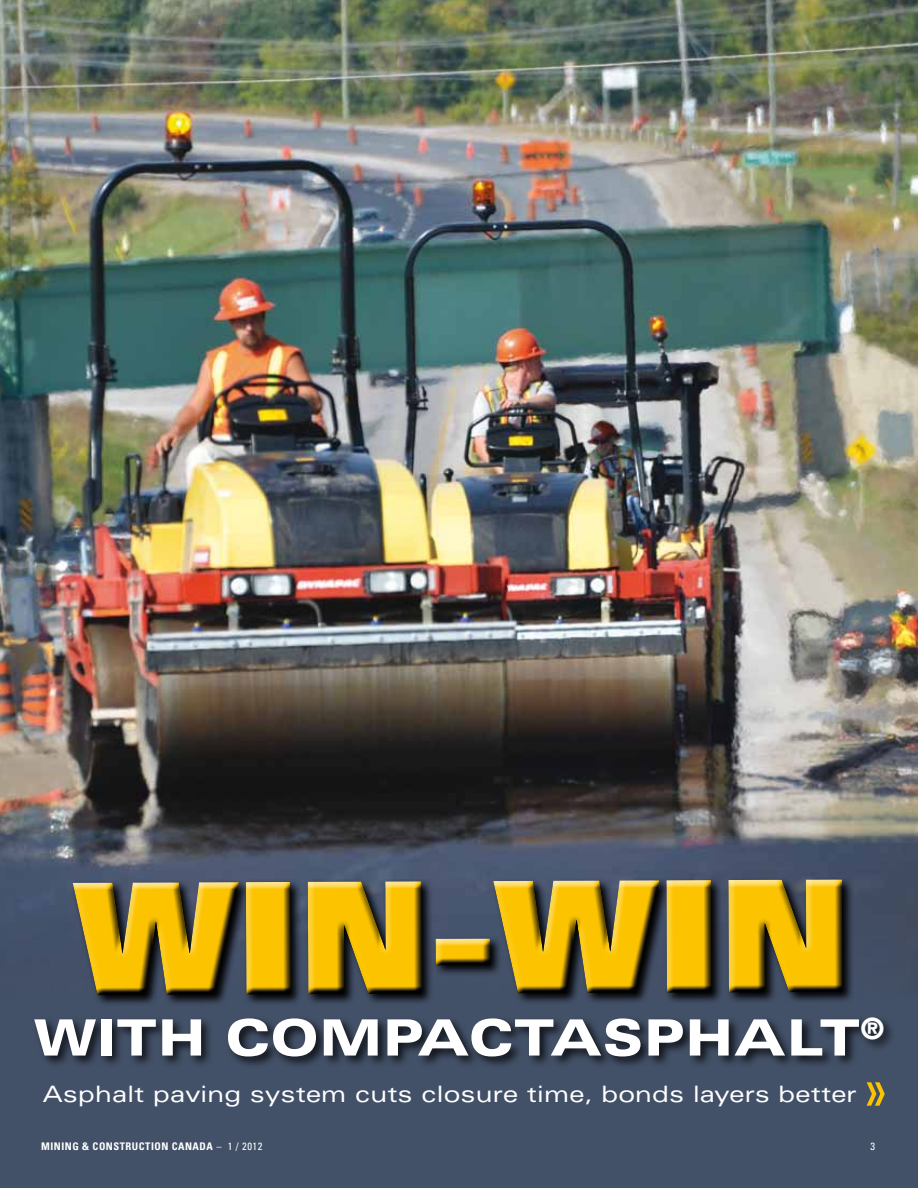
<style>
.page{position:relative;width:918px;height:1188px;background:#435168}
.page>*{position:absolute;margin:0;border:0;box-sizing:border-box;transform-origin:0 0}
.t1{font:155.55px "Univers LT Std X Black";letter-spacing:.005em;color:#fcc400}
.t2{font:900 expanded 50.1px "Univers LT Std";letter-spacing:.01em;color:#fff}
.t3{font:900 expanded 29.25px "Univers LT Std";color:#fff}
.t4{font:expanded 22.65px "Univers LT Std";letter-spacing:.01em;color:#fff}
.t5{font:700 condensed 10.5px "Univers LT Std";letter-spacing:.05em;color:#fff}
.t6{font:condensed 10.5px "Univers LT Std";color:#fff}
</style>
<div class="page">
<img style="left:0;top:0;width:918px;height:978px">
<div style="left:70px;top:877px;width:785px;height:130px;background:linear-gradient(to bottom,#3b4457,#3a465a)"></div>
<svg style="left:65px;top:873px;width:783px;height:126px"></svg>
<svg style="left:91px;top:875px;width:758px;height:127px"></svg>
<div style="left:32px;top:1014px;width:864px;height:55px;background:#000;opacity:.75"></div>
<svg style="left:867px;top:1082px;width:18px;height:24px"></svg>
<h1 class="t1" style="left:76px;top:835px;width:777px">WIN-WIN</h1>
<p class="t3" style="left:861px;top:1011px;width:25px">®</p>
<h2 class="t2" style="left:34px;top:1009px;width:828px">WITH COMPACTASPHALT</h2>
<p class="t4" style="left:43px;top:1081px;width:815px">Asphalt paving system cuts closure time, bonds layers better</p>
<p class="t5" style="left:41px;top:1140px;width:160px">MINING &amp; CONSTRUCTION CANADA</p>
<p class="t6" style="left:216px;top:1140px;width:48px">– 1 / 2012</p>
<p class="t6" style="left:871px;top:1140px;width:6px">3</p>
</div>
